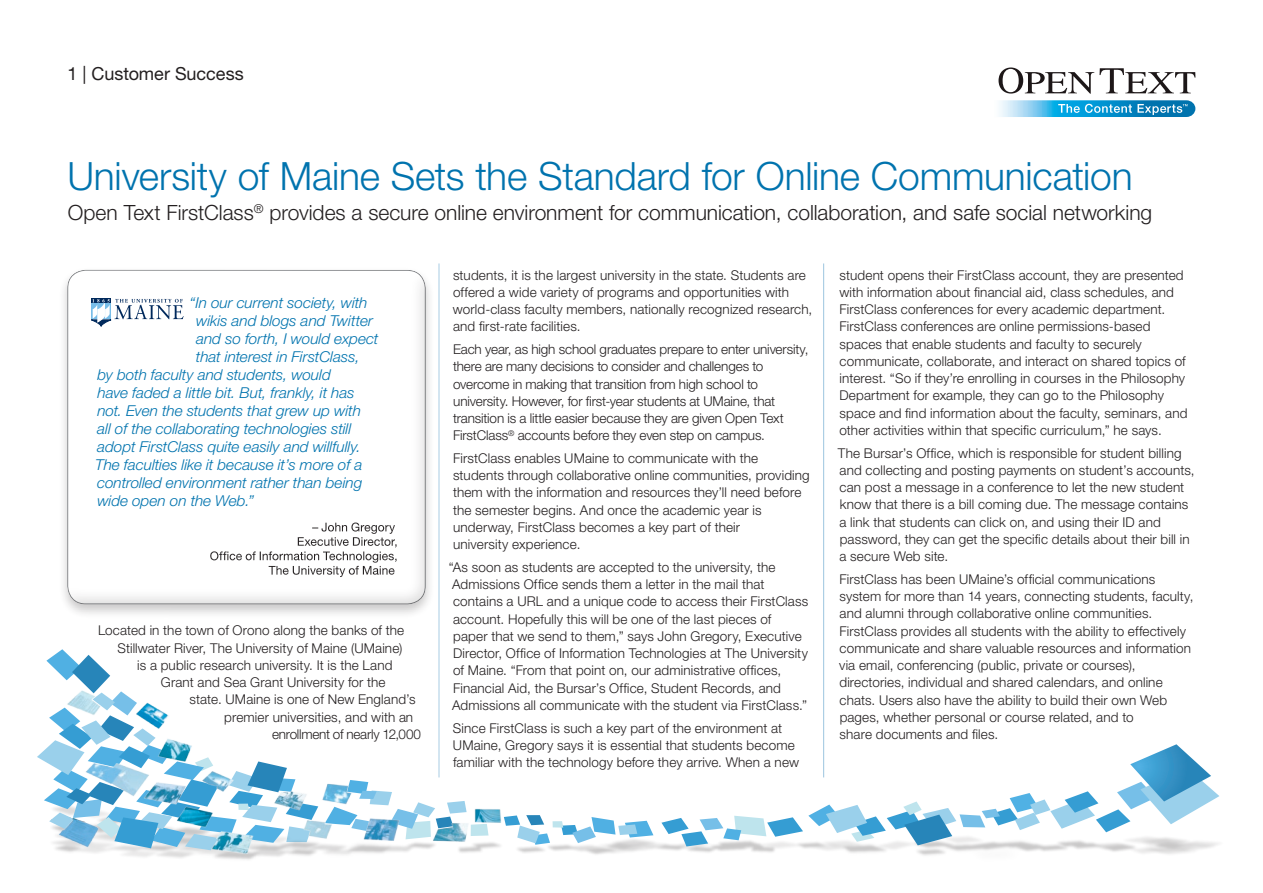
<style>
.page{position:relative;width:1263px;height:893px;background:#fff}
.page>*{position:absolute;margin:0;border:0;box-sizing:border-box;transform-origin:0 0}
.Header_1{font:300 39px "Helvetica Neue LT Std";letter-spacing:-.005em;color:#0073ae}
.Header_2{font:300 21px "Helvetica Neue LT Std";color:#231f20}
.t1{font:18px "Helvetica Neue LT Std";color:#231f20}
.t2{font:italic 300 15px "Helvetica Neue LT Std";letter-spacing:-.005em;color:#0073ae}
.Body{font:300 13.5px/17.2px "Helvetica Neue LT Std";letter-spacing:.01em;color:#231f20}
.Body-2{font:300 13.5px/17.2px "Helvetica Neue LT Std";letter-spacing:-.01em;color:#231f20}
.Body-3{font:300 13.5px "Helvetica Neue LT Std";letter-spacing:-.02em;color:#231f20}
</style>
<div class="page">
<svg style="left:998px;top:68px;width:197px;height:26px"></svg>
<svg style="left:999px;top:100px;width:196px;height:17px;background:#4cadd9"></svg>
<svg style="left:755px;top:744px;width:464px;height:102px"></svg>
<svg style="left:37px;top:653px;width:20px;height:197px"></svg>
<img style="left:57px;top:649px;width:698px;height:212px">
<div style="left:417px;top:247px;width:39px;height:538px;background:#fff"></div>
<hr style="left:439px;top:263px;width:1px;height:515px;background:#529ac8">
<div style="left:437px;top:264px;width:5px;height:514px;background:#231f20;opacity:.15"></div>
<div style="left:802px;top:247px;width:39px;height:538px;background:#fff"></div>
<hr style="left:823px;top:263px;width:1px;height:515px;background:#529ac8">
<hr style="left:822px;top:264px;width:4px;height:514px;background:#231f20;opacity:.15">
<div style="left:58px;top:266px;width:377px;height:353px;background:#231f20;opacity:.25"></div>
<div style="left:67px;top:269px;width:359px;height:338px;background:#231f20;opacity:.15"></div>
<div style="left:91px;top:298px;width:20px;height:5px;background:#00295c"></div>
<svg style="left:91px;top:299px;width:93px;height:27px"></svg>
<p class="t1" style="left:68px;top:63px;width:178px">1 | Customer Success</p>
<p class="Header_1" style="left:67px;top:152px;width:1067px">University of Maine Sets the Standard for Online Communication</p>
<p class="Header_2" style="left:68px;top:200px;width:1086px">Open Text FirstClass<sup>®</sup> provides a secure online environment for communication, collaboration, and safe social networking</p>
<p class="t2" style="left:190px;top:294px;width:179px">“In our current society, with</p>
<p class="t2" style="left:196px;top:312px;width:178px">wikis and blogs and Twitter</p>
<p class="t2" style="left:196px;top:330px;width:184px">and so forth, I would expect</p>
<p class="t2" style="left:196px;top:348px;width:165px">that interest in FirstClass,</p>
<p class="t2" style="left:98px;top:366px;width:235px">by both faculty and students, would</p>
<p class="t2" style="left:98px;top:384px;width:259px">have faded a little bit. But, frankly, it has</p>
<p class="t2" style="left:97px;top:402px;width:265px">not. Even the students that grew up with</p>
<p class="t2" style="left:97px;top:420px;width:255px">all of the collaborating technologies still</p>
<p class="t2" style="left:97px;top:438px;width:265px">adopt FirstClass quite easily and willfully.</p>
<p class="t2" style="left:95px;top:456px;width:269px">The faculties like it because it’s more of a</p>
<p class="t2" style="left:97px;top:474px;width:267px">controlled environment rather than being</p>
<p class="t2" style="left:97px;top:492px;width:158px">wide open on the Web.”</p>
<p class="Body" style="left:98px;top:622px;width:308px">Located in the town of Orono along the banks of the</p>
<p class="Body" style="left:117px;top:639px;width:286px">Stillwater River, The University of Maine (UMaine)</p>
<p class="Body" style="left:137px;top:656px;width:257px">is a public research university. It is the Land</p>
<p class="Body" style="left:161px;top:673px;width:226px">Grant and Sea Grant University for the</p>
<p class="Body" style="left:190px;top:691px;width:228px">state. UMaine is one of New England’s</p>
<p class="Body" style="left:224px;top:708px;width:190px">premier universities, and with an</p>
<p class="Body-3" style="left:272px;top:726px;width:150px">enrollment of nearly 12,000</p>
<p class="Body" style="left:453px;top:266px;width:361px">students, it is the largest university in the state. Students are offered a wide variety of programs and opportunities with world-class faculty members, nationally recognized research, and first-rate facilities.</p>
<p class="Body-2" style="left:453px;top:340px;width:357px">Each year, as high school graduates prepare to enter university, there are many decisions to consider and challenges to overcome in making that transition from high school to university. However, for first-year students at UMaine, that transition is a little easier because they are given Open Text FirstClass<sup>®</sup> accounts before they even step on campus.</p>
<p class="Body" style="left:453px;top:449px;width:358px">FirstClass enables UMaine to communicate with the students through collaborative online communities, providing them with the information and resources they’ll need before the semester begins. And once the academic year is underway, FirstClass becomes a key part of their<br>university experience.</p>
<p class="Body" style="left:449px;top:558px;width:361px">“As soon as students are accepted to the university, the Admissions Office sends them a letter in the mail that contains a URL and a unique code to access their FirstClass account. Hopefully this will be one of the last pieces of<br>paper that we send to them,” says John Gregory, Executive Director, Office of Information Technologies at The University of Maine. “From that point on, our administrative offices, Financial Aid, the Bursar’s Office, Student Records, and Admissions all communicate with the student via FirstClass.”</p>
<p class="Body" style="left:453px;top:719px;width:348px">Since FirstClass is such a key part of the environment at<br>UMaine, Gregory says it is essential that students become familiar with the technology before they arrive. When a new</p>
<p class="Body" style="left:839px;top:266px;width:350px">student opens their FirstClass account, they are presented with information about financial aid, class schedules, and FirstClass conferences for every academic department.<br>FirstClass conferences are online permissions-based spaces that enable students and faculty to securely communicate, collaborate, and interact on shared topics of interest. “So if they’re enrolling in courses in the Philosophy Department for example, they can go to the Philosophy space and find information about the faculty, seminars, and other activities within that specific curriculum,” he says.</p>
<p class="Body" style="left:838px;top:444px;width:358px">The Bursar’s Office, which is responsible for student billing and collecting and posting payments on student’s accounts, can post a message in a conference to let the new student know that there is a bill coming due. The message contains a link that students can click on, and using their ID and password, they can get the specific details about their bill in a secure Web site.</p>
<p class="Body" style="left:839px;top:570px;width:356px">FirstClass has been UMaine’s official communications system for more than 14 years, connecting students, faculty, and alumni through collaborative online communities.<br>FirstClass provides all students with the ability to effectively communicate and share valuable resources and information via email, conferencing (public, private or courses), directories, individual and shared calendars, and online chats. Users also have the ability to build their own Web pages, whether personal or course related, and to<br>share documents and files.</p>
</div>
